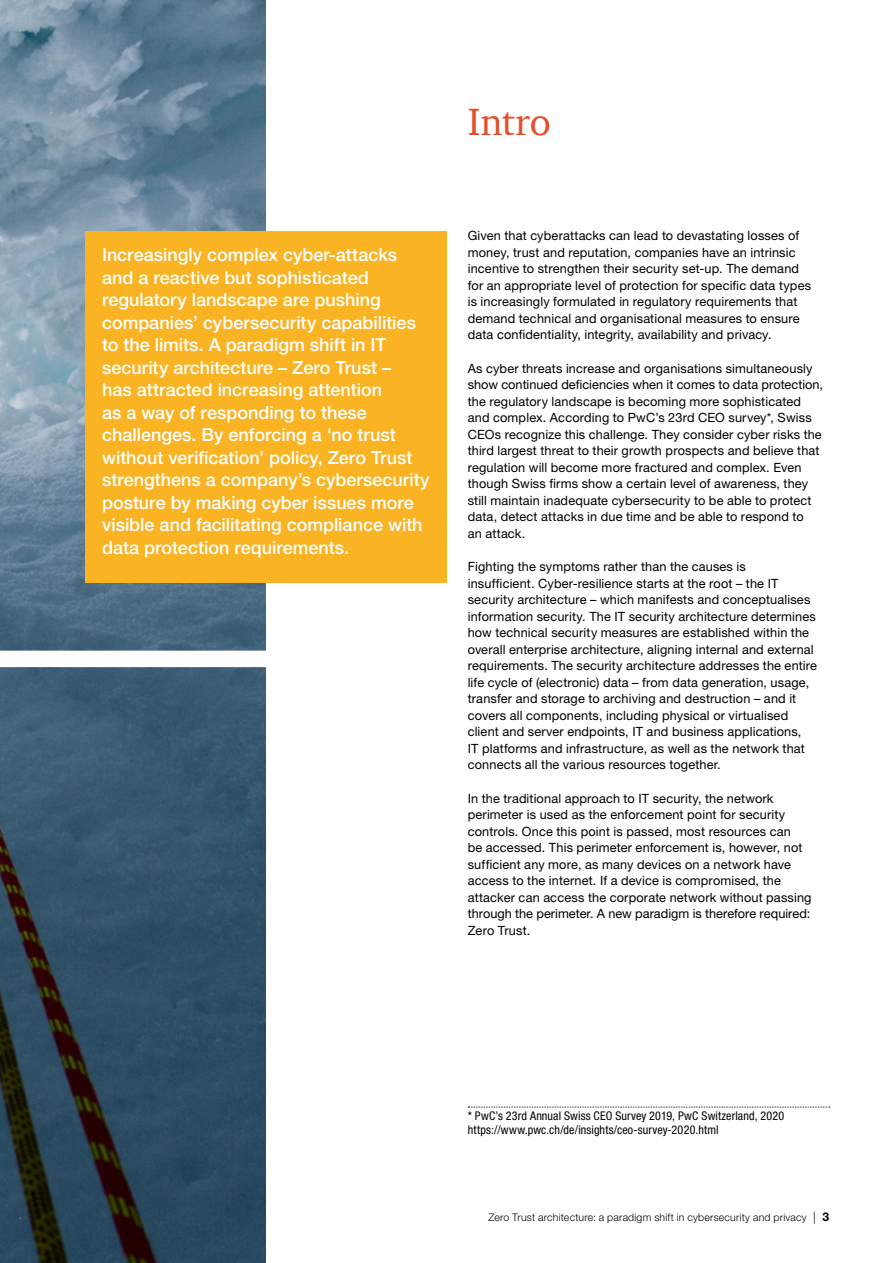
<style>
.page{position:relative;width:893px;height:1263px;background:#fff}
.page>*{position:absolute;margin:0;border:0;box-sizing:border-box;transform-origin:0 0}
.t1{font:39px "ITC Charter Com";color:#e44e29}
.t2{font:500 18px/22.5px "Helvetica Neue LT Std";color:#fff}
.t3{font:12.75px/16.5px "Helvetica Neue LT Std";letter-spacing:.01em;color:#000}
.t4{font:condensed 12px/13.5px "Helvetica Neue LT Std";letter-spacing:.01em;color:#000}
.t5{font:300 10.5px "Helvetica Neue LT Std";letter-spacing:.02em;color:#000}
.s1{font-size:12px}
.s2{font-weight:700;font-size:12px}
</style>
<div class="page">
<img style="left:0;top:0;width:266px;height:642px">
<svg style="left:0;top:642px;width:266px;height:621px;background:#355063"></svg>
<div style="left:85px;top:231px;width:361px;height:352px;background:#fab322"></div>
<svg style="left:468px;top:1107px;width:362px;height:1px"></svg>
<p class="t2" style="left:102px;top:243px;width:329px">Increasingly complex cyber-attacks and a reactive but sophisticated regulatory landscape are pushing companies’ cybersecurity capabilities to the limits. A paradigm shift in IT security architecture – Zero Trust –<br>has attracted increasing attention<br>as a way of responding to these challenges. By enforcing a ‘no trust without verification’ policy, Zero Trust strengthens a company’s cybersecurity posture by making cyber issues more visible and facilitating compliance with data protection requirements.</p>
<h1 class="t1" style="left:468px;top:98px;width:85px">Intro</h1>
<p class="t3" style="left:468px;top:227px;width:345px">Given that cyberattacks can lead to devastating losses of money, trust and reputation, companies have an intrinsic incentive to strengthen their security set-up. The demand for an appropriate level of protection for specific data types is increasingly formulated in regulatory requirements that demand technical and organisational measures to ensure data confidentiality, integrity, availability and privacy.</p>
<p class="t3" style="left:468px;top:360px;width:357px">As cyber threats increase and organisations simultaneously show continued deficiencies when it comes to data protection, the regulatory landscape is becoming more sophisticated and complex. According to PwC’s 23rd CEO survey*, Swiss CEOs recognize this challenge. They consider cyber risks the third largest threat to their growth prospects and believe that regulation will become more fractured and complex. Even though Swiss firms show a certain level of awareness, they still maintain inadequate cybersecurity to be able to protect data, detect attacks in due time and be able to respond to<br>an attack.</p>
<p class="t3" style="left:468px;top:558px;width:351px">Fighting the symptoms rather than the causes is<br>insufficient. Cyber-resilience starts at the root – the IT security architecture – which manifests and conceptualises information security. The IT security architecture determines how technical security measures are established within the overall enterprise architecture, aligning internal and external requirements. The security architecture addresses the entire life cycle of (electronic) data – from data generation, usage, transfer and storage to archiving and destruction – and it covers all components, including physical or virtualised client and server endpoints, IT and business applications,<br>IT platforms and infrastructure, as well as the network that connects all the various resources together.</p>
<p class="t3" style="left:468px;top:790px;width:345px">In the traditional approach to IT security, the network perimeter is used as the enforcement point for security controls. Once this point is passed, most resources can<br>be accessed. This perimeter enforcement is, however, not sufficient any more, as many devices on a network have access to the internet. If a device is compromised, the attacker can access the corporate network without passing through the perimeter. A new paradigm is therefore required:<br>Zero Trust.</p>
<p class="t4" style="left:468px;top:1109px;width:318px">* PwC’s 23rd Annual Swiss CEO Survey 2019, PwC Switzerland, 2020 https://www.pwc.ch/de/insights/ceo-survey-2020.html</p>
<p class="t5" style="left:488px;top:1211px;width:342px">Zero Trust architecture: a paradigm shift in cybersecurity and privacy <span class="s1">|</span> <span class="s2">3</span></p>
</div>
